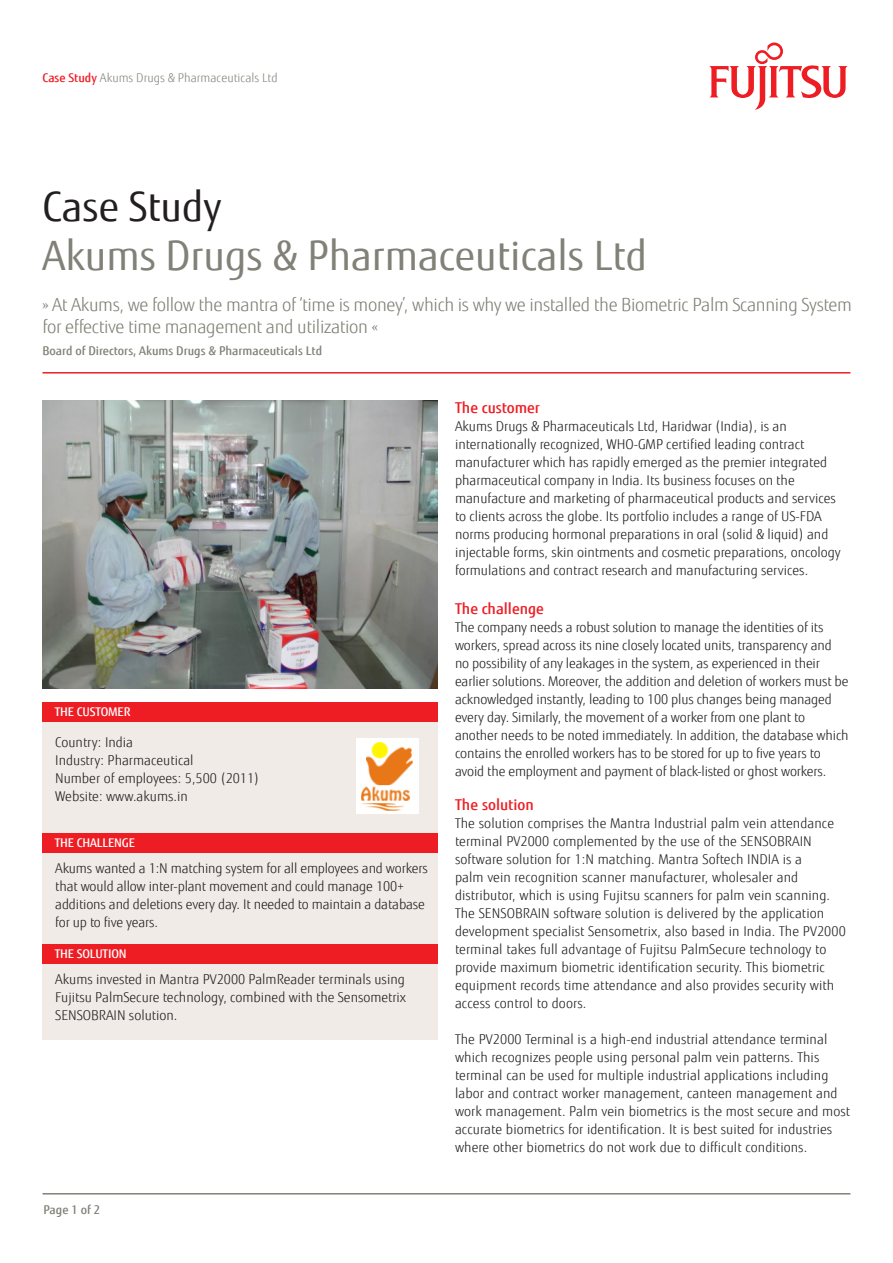
<style>
.page{position:relative;width:893px;height:1263px;background:#fff}
.page>*{position:absolute;margin:0;border:0;box-sizing:border-box;transform-origin:0 0}
.t1{font:40.5px "Fujitsu Sans";color:#818178}
.t2{font:40.5px "Fujitsu Sans";color:#231f20}
.t3{font:300 18px/21.6px "Fujitsu Sans";letter-spacing:-.02em;color:#818178}
.Copytext{font:500 15px "Fujitsu Sans";color:#ee1d23}
.Copytext-2{font:300 13.5px/18px "Fujitsu Sans";color:#231f20}
.t4{font:500 12px "Fujitsu Sans";color:#818178}
.t5{font:300 12px "Fujitsu Sans";color:#87867e}
.t6{font:500 12px "Fujitsu Sans";letter-spacing:-.01em;color:#fff}
.s1{font-weight:500;color:#ee1d23}
</style>
<div class="page">
<svg style="left:709px;top:43px;width:139px;height:67px"></svg>
<hr style="left:43px;top:372px;width:807px;height:2px;background:#ee1d23">
<hr style="left:43px;top:1193px;width:807px;height:1px;background:#818178">
<div style="left:43px;top:713px;width:395px;height:327px;background:#f1ebe7"></div>
<div style="left:43px;top:702px;width:395px;height:20px;background:#ee1d23"></div>
<div style="left:43px;top:833px;width:395px;height:19px;background:#ee1d23"></div>
<div style="left:43px;top:944px;width:395px;height:19px;background:#ee1d23"></div>
<img style="left:43px;top:400px;width:395px;height:289px">
<div style="left:356px;top:738px;width:62px;height:75px;background:#fff"></div>
<img style="left:361px;top:743px;width:51px;height:67px">
<p class="t5" style="left:43px;top:71px;width:237px"><span class="s1">Case Study</span> Akums Drugs &amp; Pharmaceuticals Ltd</p>
<p class="t2" style="left:43px;top:183px;width:181px">Case Study</p>
<p class="t1" style="left:43px;top:231px;width:606px">Akums Drugs &amp; Pharmaceuticals Ltd</p>
<p class="t3" style="left:43px;top:294px;width:811px">» At Akums, we follow the mantra of ‘time is money’, which is why we installed the Biometric Palm Scanning System for effective time management and utilization «</p>
<p class="t4" style="left:43px;top:343px;width:281px">Board of Directors, Akums Drugs &amp; Pharmaceuticals Ltd</p>
<p class="t6" style="left:55px;top:704px;width:77px">THE CUSTOMER</p>
<p class="Copytext-2" style="left:55px;top:733px;width:79px">Country: India</p>
<p class="Copytext-2" style="left:55px;top:751px;width:140px">Industry: Pharmaceutical</p>
<p class="Copytext-2" style="left:55px;top:769px;width:206px">Number of employees: 5,500 (2011)</p>
<p class="Copytext-2" style="left:55px;top:787px;width:134px">Website: www.akums.in</p>
<p class="t6" style="left:55px;top:835px;width:82px">THE CHALLENGE</p>
<p class="Copytext-2" style="left:55px;top:859px;width:374px">Akums wanted a 1:N matching system for all employees and workers that would allow inter-plant movement and could manage 100+ additions and deletions every day. It needed to maintain a database for up to five years.</p>
<p class="t6" style="left:55px;top:946px;width:73px">THE SOLUTION</p>
<p class="Copytext-2" style="left:55px;top:971px;width:352px;text-align:justify">Akums invested in Mantra PV2000 PalmReader terminals using Fujitsu PalmSecure technology, combined with the Sensometrix SENSOBRAIN solution.</p>
<p class="t4" style="left:43px;top:1202px;width:58px">Page 1 of 2</p>
<p class="Copytext" style="left:455px;top:398px;width:86px">The customer</p>
<p class="Copytext-2" style="left:455px;top:417px;width:387px">Akums Drugs &amp; Pharmaceuticals Ltd, Haridwar (India), is an internationally recognized, WHO-GMP certified leading contract manufacturer which has rapidly emerged as the premier integrated pharmaceutical company in India. Its business focuses on the manufacture and marketing of pharmaceutical products and services to clients across the globe. Its portfolio includes a range of US-FDA norms producing hormonal preparations in oral (solid &amp; liquid) and injectable forms, skin ointments and cosmetic preparations, oncology formulations and contract research and manufacturing services.</p>
<p class="Copytext" style="left:455px;top:600px;width:90px">The challenge</p>
<p class="Copytext-2" style="left:455px;top:619px;width:395px">The company needs a robust solution to manage the identities of its workers, spread across its nine closely located units, transparency and no possibility of any leakages in the system, as experienced in their earlier solutions. Moreover, the addition and deletion of workers must be acknowledged instantly, leading to 100 plus changes being managed every day. Similarly, the movement of a worker from one plant to another needs to be noted immediately. In addition, the database which contains the enrolled workers has to be stored for up to five years to avoid the employment and payment of black-listed or ghost workers.</p>
<p class="Copytext" style="left:455px;top:795px;width:80px">The solution</p>
<p class="Copytext-2" style="left:455px;top:814px;width:392px">The solution comprises the Mantra Industrial palm vein attendance terminal PV2000 complemented by the use of the SENSOBRAIN software solution for 1:N matching. Mantra Softech INDIA is a<br>palm vein recognition scanner manufacturer, wholesaler and distributor, which is using Fujitsu scanners for palm vein scanning.<br>The SENSOBRAIN software solution is delivered by the application development specialist Sensometrix, also based in India. The PV2000 terminal takes full advantage of Fujitsu PalmSecure technology to provide maximum biometric identification security. This biometric equipment records time attendance and also provides security with access control to doors.</p>
<p class="Copytext-2" style="left:455px;top:1030px;width:397px">The PV2000 Terminal is a high-end industrial attendance terminal which recognizes people using personal palm vein patterns. This terminal can be used for multiple industrial applications including labor and contract worker management, canteen management and work management. Palm vein biometrics is the most secure and most accurate biometrics for identification. It is best suited for industries where other biometrics do not work due to difficult conditions.</p>
</div>
